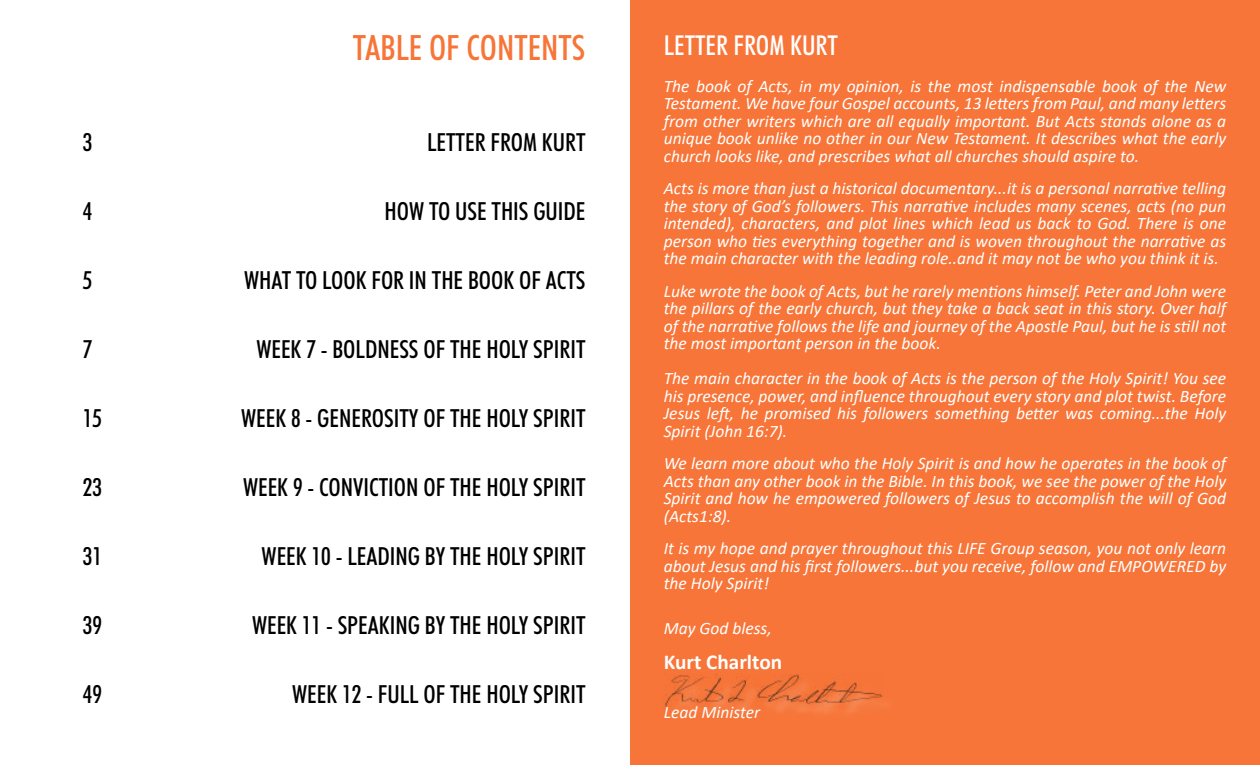
<style>
.page{position:relative;width:1260px;height:765px;background:#fff}
.page>*{position:absolute;margin:0;border:0;box-sizing:border-box;transform-origin:0 0}
.t1{font:500 condensed 35px "Futura BT";color:#f77538}
.t2{font:500 condensed 27.5px "Futura BT";color:#fff}
.t3{font:500 condensed 25px "Futura BT";color:#000}
.t4{font:700 21.25px "Calibri";color:#fff}
.t5{font:italic 17.5px/17.5px "Calibri";color:#fff;text-align:justify}
</style>
<div class="page">
<div style="left:630px;top:0;width:630px;height:765px;background:#f77538"></div>
<div style="left:668px;top:677px;width:228px;height:43px;background:#fff;opacity:.75"></div>
<img style="left:665px;top:673px;width:218px;height:35px">
<h1 class="t1" style="left:353px;top:27px;width:234px">TABLE OF CONTENTS</h1>
<h3 class="t3" style="left:83px;top:127px;width:11px">3</h3>
<h3 class="t3" style="left:427px;top:127px;width:160px">LETTER FROM KURT</h3>
<h3 class="t3" style="left:83px;top:196px;width:11px">4</h3>
<h3 class="t3" style="left:385px;top:196px;width:203px">HOW TO USE THIS GUIDE</h3>
<h3 class="t3" style="left:83px;top:265px;width:11px">5</h3>
<h3 class="t3" style="left:244px;top:265px;width:343px">WHAT TO LOOK FOR IN THE BOOK OF ACTS</h3>
<h3 class="t3" style="left:83px;top:334px;width:11px">7</h3>
<h3 class="t3" style="left:256px;top:334px;width:331px">WEEK 7 - BOLDNESS OF THE HOLY SPIRIT</h3>
<h3 class="t3" style="left:83px;top:403px;width:21px">15</h3>
<h3 class="t3" style="left:241px;top:403px;width:346px">WEEK 8 - GENEROSITY OF THE HOLY SPIRIT</h3>
<h3 class="t3" style="left:83px;top:472px;width:21px">23</h3>
<h3 class="t3" style="left:243px;top:472px;width:344px">WEEK 9 - CONVICTION OF THE HOLY SPIRIT</h3>
<h3 class="t3" style="left:83px;top:541px;width:21px">31</h3>
<h3 class="t3" style="left:262px;top:541px;width:325px">WEEK 10 - LEADING BY THE HOLY SPIRIT</h3>
<h3 class="t3" style="left:83px;top:610px;width:21px">39</h3>
<h3 class="t3" style="left:252px;top:610px;width:335px">WEEK 11 - SPEAKING BY THE HOLY SPIRIT</h3>
<h3 class="t3" style="left:83px;top:679px;width:21px">49</h3>
<h3 class="t3" style="left:292px;top:679px;width:295px">WEEK 12 - FULL OF THE HOLY SPIRIT</h3>
<h2 class="t2" style="left:664px;top:28px;width:176px">LETTER FROM KURT</h2>
<p class="t5" style="left:664px;top:76px;width:564px">The book of Acts, in my opinion, is the most indispensable book of the New Testament. We have four Gospel accounts, 13 letters from Paul, and many letters from other writers which are all equally important. But Acts stands alone as a unique book unlike no other in our New Testament. It describes what the early church looks like, and prescribes what all churches should aspire to.</p>
<p class="t5" style="left:664px;top:179px;width:564px">Acts is more than just a historical documentary...it is a personal narrative telling the story of God’s followers. This narrative includes many scenes, acts (no pun intended), characters, and plot lines which lead us back to God. There is one person who ties everything together and is woven throughout the narrative as the main character with the leading role..and it may not be who you think it is.</p>
<p class="t5" style="left:664px;top:281px;width:564px">Luke wrote the book of Acts, but he rarely mentions himself. Peter and John were the pillars of the early church, but they take a back seat in this story. Over half of the narrative follows the life and journey of the Apostle Paul, but he is still not the most important person in the book.</p>
<p class="t5" style="left:664px;top:369px;width:564px">The main character in the book of Acts is the person of the Holy Spirit! You see his presence, power, and influence throughout every story and plot twist. Before Jesus left, he promised his followers something better was coming...the Holy Spirit (John 16:7).</p>
<p class="t5" style="left:664px;top:454px;width:564px">We learn more about who the Holy Spirit is and how he operates in the book of Acts than any other book in the Bible. In this book, we see the power of the Holy Spirit and how he empowered followers of Jesus to accomplish the will of God (Acts1:8).</p>
<p class="t5" style="left:664px;top:539px;width:564px">It is my hope and prayer throughout this LIFE Group season, you not only learn about Jesus and his first followers...but you receive, follow and EMPOWERED by the Holy Spirit!</p>
<p class="t5" style="left:664px;top:619px;width:110px">May God bless,</p>
<p class="t4" style="left:664px;top:647px;width:120px">Kurt Charlton</p>
<p class="t5" style="left:664px;top:703px;width:98px">Lead Minister</p>
</div>
